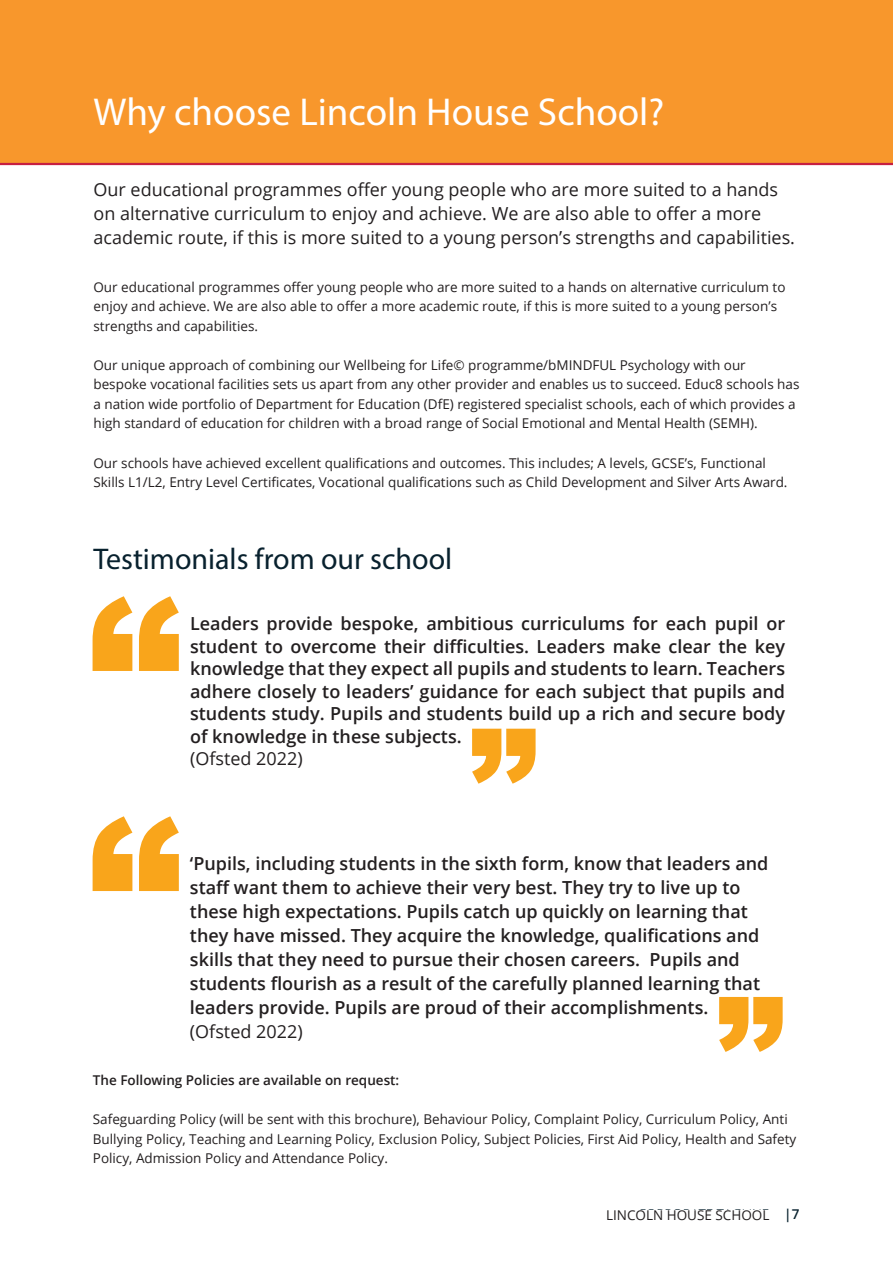
<style>
.page{position:relative;width:893px;height:1263px;background:#fff}
.page>*{position:absolute;margin:0;border:0;box-sizing:border-box;transform-origin:0 0}
.t1{font:900 187.5px "Arial";color:#f9a51b}
.t2{font:900 138px "Arial";color:#f9a51b}
.title_1{font:39px "Myriad Pro";color:#fff}
.title_3{font:30px "Myriad Pro";color:#08212e}
.body_text{font:600 18px/22.5px "Open Sans";color:#231f20}
.subtitle{font:18px/24px "Open Sans";color:#231f20}
.body_text-2{font:18px "Open Sans";color:#231f20}
.body_text-3{font:13.5px/19.5px "Open Sans";color:#231f20}
.body_text-4{font:600 13.5px "Open Sans";color:#231f20}
.t3{font:300 13.5px "Open Sans";color:#08212e}
.s1{font-weight:600}
</style>
<div class="page">
<div style="left:0;top:0;width:893px;height:165px;background:#f8972c"></div>
<p class="title_1" style="left:94px;top:88px;width:572px">Why choose Lincoln House School?</p>
<p class="subtitle" style="left:94px;top:177px;width:703px">Our educational programmes offer young people who are more suited to a hands on alternative curriculum to enjoy and achieve. We are also able to offer a more academic route, if this is more suited to a young person’s strengths and capabilities.</p>
<p class="body_text-3" style="left:93px;top:277px;width:694px">Our educational programmes offer young people who are more suited to a hands on alternative curriculum to enjoy and achieve. We are also able to offer a more academic route, if this is more suited to a young person’s strengths and capabilities.</p>
<p class="body_text-3" style="left:93px;top:355px;width:654px">Our unique approach of combining our Wellbeing for Life© programme/bMINDFUL Psychology with our</p>
<p class="body_text-3" style="left:93px;top:374px;width:707px">bespoke vocational facilities sets us apart from any other provider and enables us to succeed. Educ8 schools has a nation wide portfolio of Department for Education (DfE) registered specialist schools, each of which provides a high standard of education for children with a broad range of Social Emotional and Mental Health (SEMH).</p>
<p class="body_text-3" style="left:93px;top:452px;width:696px">Our schools have achieved excellent qualifications and outcomes. This includes; A levels, GCSE’s, Functional<br>Skills L1/L2, Entry Level Certificates, Vocational qualifications such as Child Development and Silver Arts Award.</p>
<p class="title_3" style="left:93px;top:541px;width:360px">Testimonials from our school</p>
<p class="t1" style="left:88px;top:530px;width:95px">“</p>
<p class="body_text" style="left:190px;top:612px;width:596px;text-align:justify">Leaders provide bespoke, ambitious curriculums for each pupil or student to overcome their difficulties. Leaders make clear the key knowledge that they expect all pupils and students to learn. Teachers adhere closely to leaders’ guidance for each subject that pupils and students study. Pupils and students build up a rich and secure body of knowledge in these subjects.</p>
<p class="t2" style="left:468px;top:680px;width:70px">”</p>
<p class="body_text-2" style="left:190px;top:746px;width:114px">(Ofsted 2022)</p>
<p class="t1" style="left:88px;top:750px;width:95px">“</p>
<p class="body_text" style="left:190px;top:851px;width:580px;line-height:24px">‘Pupils, including students in the sixth form, know that leaders and staff want them to achieve their very best. They try to live up to these high expectations. Pupils catch up quickly on learning that they have missed. They acquire the knowledge, qualifications and skills that they need to pursue their chosen careers. Pupils and</p>
<p class="body_text" style="left:190px;top:971px;width:572px;line-height:24px">students flourish as a result of the carefully planned learning that leaders provide. Pupils are proud of their accomplishments.</p>
<p class="body_text-2" style="left:190px;top:1019px;width:114px">(Ofsted 2022)</p>
<p class="body_text-4" style="left:93px;top:1071px;width:308px">The Following Policies are available on request:</p>
<p class="body_text-3" style="left:93px;top:1109px;width:705px">Safeguarding Policy (will be sent with this brochure), Behaviour Policy, Complaint Policy, Curriculum Policy, Anti<br>Bullying Policy, Teaching and Learning Policy, Exclusion Policy, Subject Policies, First Aid Policy, Health and Safety<br>Policy, Admission Policy and Attendance Policy.</p>
<p class="t2" style="left:715px;top:948px;width:70px">”</p>
<p class="t3" style="left:638px;top:1205px;width:163px">CORPORAT TAGLINE <span class="s1">|7</span></p>
<p class="body_text-3" style="left:606px;top:1205px;width:165px">LINCOLN HOUSE SCHOOL</p>
</div>
